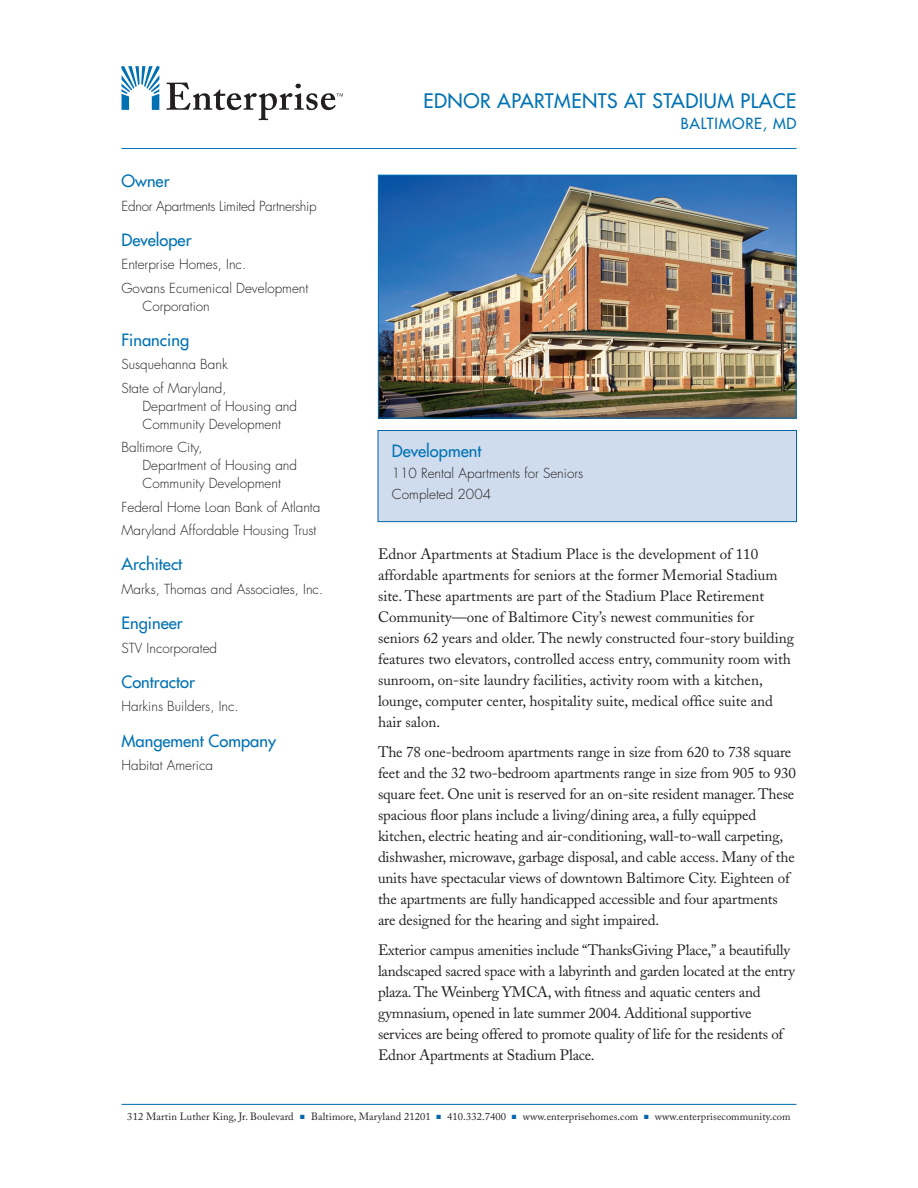
<style>
.page{position:relative;width:918px;height:1188px;background:#fff}
.page>*{position:absolute;margin:0;border:0;box-sizing:border-box;transform-origin:0 0}
.t1{font:19.5px "Futura";letter-spacing:.025em;color:#0072b4}
.t2{font:16.5px "Futura";color:#0072b4}
.t3{font:15px/21px "Adobe Caslon";letter-spacing:-.01em;color:#231f20}
.t4{font:15px "Futura";letter-spacing:.05em;color:#0072b4}
.t5{font:300 13.5px/23.4px "Futura";color:#231f20}
.t6{font:300 13.5px "Futura";letter-spacing:-.02em;color:#231f20}
.t7{font:10.5px "Adobe Caslon Pro";letter-spacing:.01em;color:#231f20}
</style>
<div class="page">
<svg style="left:122px;top:66px;width:37px;height:44px"></svg>
<svg style="left:167px;top:83px;width:176px;height:37px"></svg>
<hr style="left:122px;top:148px;width:674px;height:1px;background:#0072b4">
<img style="left:380px;top:177px;width:414px;height:239px">
<div style="left:378px;top:175px;width:418px;height:243px;border:1px solid #0072b4"></div>
<hr style="left:122px;top:1104px;width:674px;height:1px;background:#0067aa">
<div style="left:378px;top:430px;width:418px;height:92px;background:#cfdced"></div>
<div style="left:378px;top:430px;width:419px;height:92px;border:1px solid #0065a4"></div>
<p class="t2" style="left:122px;top:171px;width:49px">Owner</p>
<p class="t6" style="left:122px;top:197px;width:197px">Ednor Apartments Limited Partnership</p>
<p class="t2" style="left:122px;top:229px;width:72px">Developer</p>
<p class="t5" style="left:122px;top:253px;width:188px">Enterprise Homes, Inc.<br>Govans Ecumenical Development</p>
<p class="t5" style="left:143px;top:294px;width:69px">Corporation</p>
<p class="t2" style="left:122px;top:330px;width:69px">Financing</p>
<p class="t5" style="left:122px;top:353px;width:108px">Susquehanna Bank<br>State of Maryland,</p>
<p class="t5" style="left:143px;top:397px;width:156px;line-height:18px">Department of Housing and<br>Community Development</p>
<p class="t5" style="left:143px;top:439px;width:156px;line-height:18px;text-indent:-21px">Baltimore City,<br>Department of Housing and<br>Community Development</p>
<p class="t5" style="left:122px;top:495px;width:200px">Federal Home Loan Bank of Atlanta<br>Maryland Affordable Housing Trust</p>
<p class="t2" style="left:122px;top:554px;width:62px">Architect</p>
<p class="t5" style="left:122px;top:578px;width:203px">Marks, Thomas and Associates, Inc.</p>
<p class="t2" style="left:122px;top:613px;width:63px">Engineer</p>
<p class="t5" style="left:122px;top:636px;width:97px">STV Incorporated</p>
<p class="t2" style="left:122px;top:672px;width:75px">Contractor</p>
<p class="t5" style="left:122px;top:695px;width:119px">Harkins Builders, Inc.</p>
<p class="t2" style="left:122px;top:730px;width:156px">Mangement Company</p>
<p class="t5" style="left:122px;top:754px;width:93px">Habitat America</p>
<h1 class="t1" style="left:424px;top:89px;width:374px">EDNOR APARTMENTS AT STADIUM PLACE</h1>
<p class="t4" style="left:681px;top:114px;width:117px">BALTIMORE, MD</p>
<p class="t2" style="left:392px;top:441px;width:91px">Development</p>
<p class="t5" style="left:392px;top:463px;width:193px;line-height:21px">110 Rental Apartments for Seniors<br>Completed 2004</p>
<p class="t3" style="left:378px;top:544px;width:418px">Ednor Apartments at Stadium Place is the development of 110 affordable apartments for seniors at the former Memorial Stadium site. These apartments are part of the Stadium Place Retirement Community—one of Baltimore City’s newest communities for seniors 62 years and older. The newly constructed four-story building features two elevators, controlled access entry, community room with sunroom, on-site laundry facilities, activity room with a kitchen, lounge, computer center, hospitality suite, medical office suite and hair salon.</p>
<p class="t3" style="left:378px;top:742px;width:420px">The 78 one-bedroom apartments range in size from 620 to 738 square feet and the 32 two-bedroom apartments range in size from 905 to 930 square feet. One unit is reserved for an on-site resident manager. These spacious floor plans include a living/dining area, a fully equipped kitchen, electric heating and air-conditioning, wall-to-wall carpeting, dishwasher, microwave, garbage disposal, and cable access. Many of the units have spectacular views of downtown Baltimore City. Eighteen of the apartments are fully handicapped accessible and four apartments are designed for the hearing and sight impaired.</p>
<p class="t3" style="left:378px;top:940px;width:419px">Exterior campus amenities include “ThanksGiving Place,” a beautifully landscaped sacred space with a labyrinth and garden located at the entry plaza. The Weinberg YMCA, with fitness and aquatic centers and gymnasium, opened in late summer 2004. Additional supportive services are being offered to promote quality of life for the residents of Ednor Apartments at Stadium Place.</p>
<p class="t7" style="left:127px;top:1110px;width:168px">312 Martin Luther King, Jr. Boulevard</p>
<p class="t7" style="left:311px;top:1110px;width:121px">Baltimore, Maryland 21201</p>
<p class="t7" style="left:447px;top:1110px;width:60px">410.332.7400</p>
<p class="t7" style="left:523px;top:1110px;width:117px">www.enterprisehomes.com</p>
<p class="t7" style="left:655px;top:1110px;width:137px">www.enterprisecommunity.com</p>
</div>
